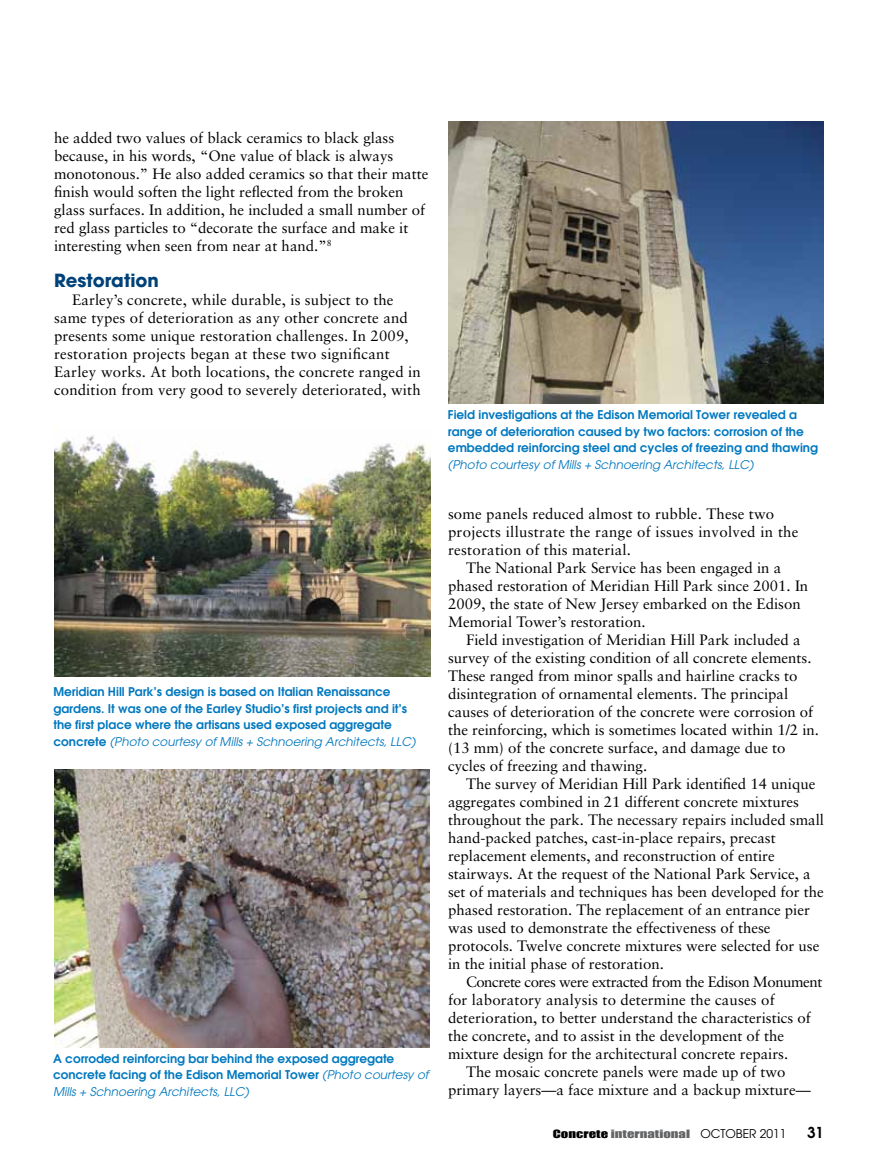
<style>
.page{position:relative;width:878px;height:1175px;background:#fff}
.page>*{position:absolute;margin:0;border:0;box-sizing:border-box;transform-origin:0 0}
.t1{font:700 18px "Avant Garde";color:#004278}
.t2{font:15px/18px "Sabon";color:#000}
.t3{font:15px "Sabon";letter-spacing:-.03em;color:#000}
.t4{font:600 15px "Avant Garde";color:#000}
.t5{font:600 12px/16.5px "Avant Garde";color:#0078bf}
.t6{font:italic 12px "Avant Garde";color:#0078bf}
.t7{font:10.5px "Impact";color:#636466;scale:1.4 1}
.s1{font-weight:400;font-style:italic}
.s2{color:#000}
.s3{font-family:"Avant Garde";font-size:12px;color:#000}
</style>
<div class="page">
<img style="left:54px;top:769px;width:376px;height:278px">
<img style="left:448px;top:122px;width:376px;height:281px">
<img style="left:54px;top:435px;width:376px;height:242px">
<p class="t2" style="left:54px;top:128px;width:376px">he added two values of black ceramics to black glass because, in his words, “One value of black is always monotonous.” He also added ceramics so that their matte finish would soften the light reflected from the broken glass surfaces. In addition, he included a small number of red glass particles to “decorate the surface and make it interesting when seen from near at hand.”<sup>8</sup></p>
<p class="t1" style="left:54px;top:268px;width:106px">Restoration</p>
<p class="t2" style="left:54px;top:290px;width:368px;text-indent:18px">Earley’s concrete, while durable, is subject to the same types of deterioration as any other concrete and presents some unique restoration challenges. In 2009, restoration projects began at these two significant Earley works. At both locations, the concrete ranged in condition from very good to severely deteriorated, with</p>
<p class="t5" style="left:53px;top:683px;width:363px">Meridian Hill Park’s design is based on Italian Renaissance gardens. It was one of the Earley Studio’s first projects and it’s the first place where the artisans used exposed aggregate concrete <span class="s1">(Photo courtesy of Mills + Schnoering Architects, LLC)</span></p>
<p class="t5" style="left:53px;top:1050px;width:377px">A corroded reinforcing bar behind the exposed aggregate concrete facing of the Edison Memorial Tower <span class="s1">(Photo courtesy of<br>Mills + Schnoering Architects, LLC)</span></p>
<p class="t5" style="left:448px;top:406px;width:371px">Field investigations at the Edison Memorial Tower revealed a range of deterioration caused by two factors: corrosion of the embedded reinforcing steel and cycles of freezing and thawing</p>
<p class="t6" style="left:448px;top:457px;width:307px">(Photo courtesy of Mills + Schnoering Architects, LLC)</p>
<p class="t2" style="left:448px;top:504px;width:352px">some panels reduced almost to rubble. These two projects illustrate the range of issues involved in the restoration of this material.</p>
<p class="t2" style="left:448px;top:558px;width:362px;text-indent:18px">The National Park Service has been engaged in a phased restoration of Meridian Hill Park since 2001. In 2009, the state of New Jersey embarked on the Edison Memorial Tower’s restoration.</p>
<p class="t2" style="left:448px;top:630px;width:372px;text-indent:18px">Field investigation of Meridian Hill Park included a survey of the existing condition of all concrete elements.<br>These ranged from minor spalls and hairline cracks to disintegration of ornamental elements. The principal causes of deterioration of the concrete were corrosion of the reinforcing, which is sometimes located within 1/2 in. (13 mm) of the concrete surface, and damage due to cycles of freezing and thawing.</p>
<p class="t2" style="left:448px;top:774px;width:377px;text-indent:18px">The survey of Meridian Hill Park identified 14 unique aggregates combined in 21 different concrete mixtures throughout the park. The necessary repairs included small hand-packed patches, cast-in-place repairs, precast replacement elements, and reconstruction of entire stairways. At the request of the National Park Service, a set of materials and techniques has been developed for the phased restoration. The replacement of an entrance pier was used to demonstrate the effectiveness of these protocols. Twelve concrete mixtures were selected for use in the initial phase of restoration.</p>
<p class="t3" style="left:466px;top:972px;width:358px">Concrete cores were extracted from the Edison Monument</p>
<p class="t2" style="left:448px;top:990px;width:328px">for laboratory analysis to determine the causes of</p>
<p class="t2" style="left:448px;top:1008px;width:364px">deterioration, to better understand the characteristics of</p>
<p class="t2" style="left:448px;top:1026px;width:337px">the concrete, and to assist in the development of the</p>
<p class="t2" style="left:448px;top:1044px;width:342px">mixture design for the architectural concrete repairs.</p>
<p class="t2" style="left:466px;top:1062px;width:321px">The mosaic concrete panels were made up of two</p>
<p class="t2" style="left:448px;top:1080px;width:364px">primary layers—a face mixture and a backup mixture—</p>
<p class="t7" style="left:553px;top:1125px;width:168px"><span class="s2">Concrete</span> international <span class="s3">OCTOBER 2011</span></p>
<p class="t4" style="left:807px;top:1122px;width:18px">31</p>
</div>
